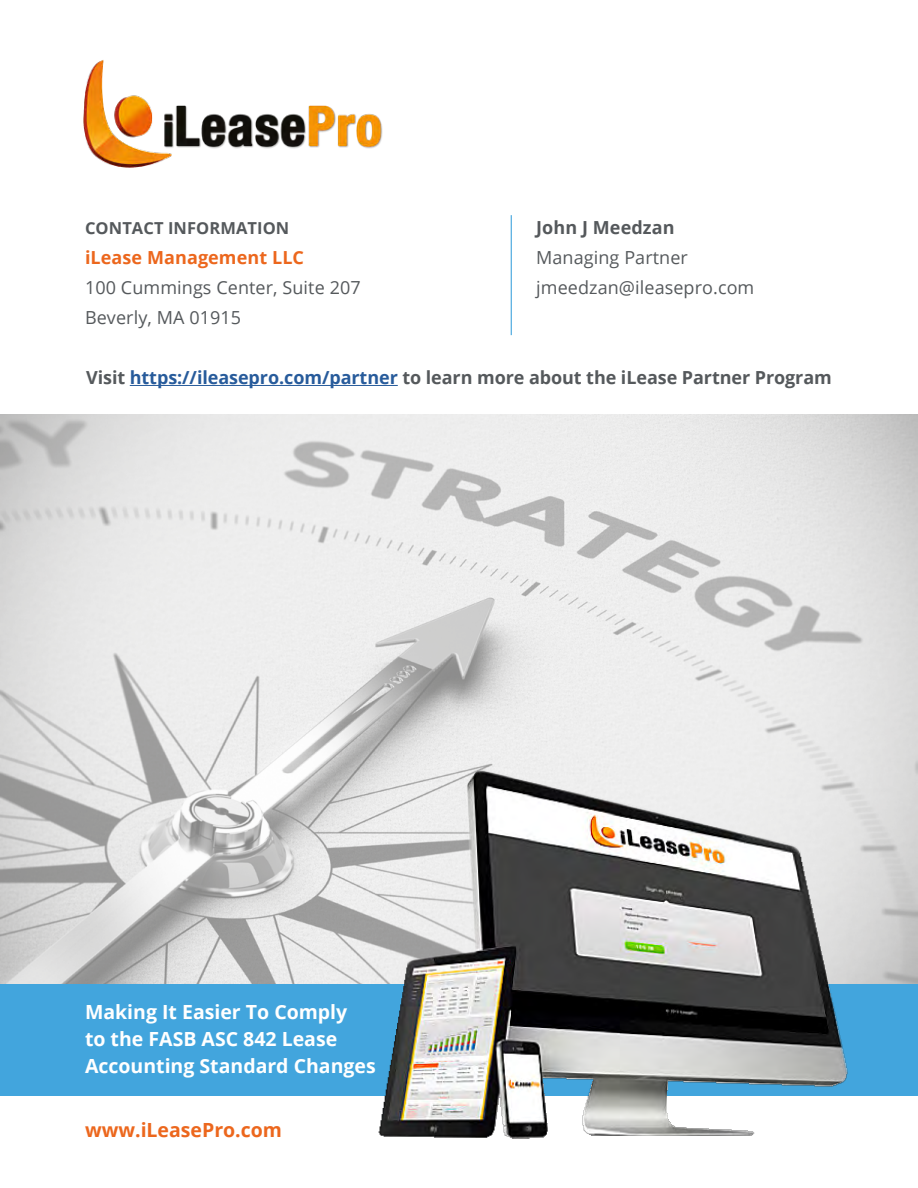
<style>
.page{position:relative;width:918px;height:1188px;background:#fff}
.page>*{position:absolute;margin:0;border:0;box-sizing:border-box;transform-origin:0 0}
.t1{font:700 19.5px/27px "Open Sans";color:#fff}
.t2{font:700 19.5px "Open Sans";color:#ec671d}
.t3{font:700 18px "Open Sans";letter-spacing:-.005em;color:#55595c}
.t4{font:18px/30px "Open Sans";letter-spacing:.005em;color:#55595c}
.t5{font:700 18px "Open Sans";letter-spacing:.005em;color:#ec671d}
.t6{font:700 16.5px "Open Sans";letter-spacing:.005em;color:#55595c}
.s1{color:#275b9b}
</style>
<div class="page">
<img style="left:83px;top:60px;width:300px;height:108px">
<hr style="left:511px;top:215px;width:1px;height:120px;background:#42a5dd">
<img style="left:0;top:414px;width:918px;height:570px">
<div style="left:0;top:984px;width:918px;height:112px;background:#42a5dd"></div>
<img style="left:358px;top:744px;width:508px;height:395px">
<hr style="left:130px;top:385px;width:268px;height:1px;background:#275b9b">
<p class="t6" style="left:85px;top:216px;width:206px">CONTACT INFORMATION</p>
<p class="t5" style="left:85px;top:245px;width:221px">iLease Management LLC</p>
<p class="t4" style="left:85px;top:272px;width:277px">100 Cummings Center, Suite 207<br>Beverly, MA 01915</p>
<p class="t3" style="left:536px;top:215px;width:140px">John J Meedzan</p>
<p class="t4" style="left:536px;top:242px;width:220px">Managing Partner jmeedzan@ileasepro.com</p>
<p class="t3" style="left:86px;top:365px;width:747px">Visit <span class="s1">https://ileasepro.com/partner</span> to learn more about the iLease Partner Program</p>
<p class="t1" style="left:85px;top:998px;width:292px">Making It Easier To Comply<br>to the FASB ASC 842 Lease<br>Accounting Standard Changes</p>
<p class="t2" style="left:85px;top:1116px;width:199px">www.iLeasePro.com</p>
</div>
